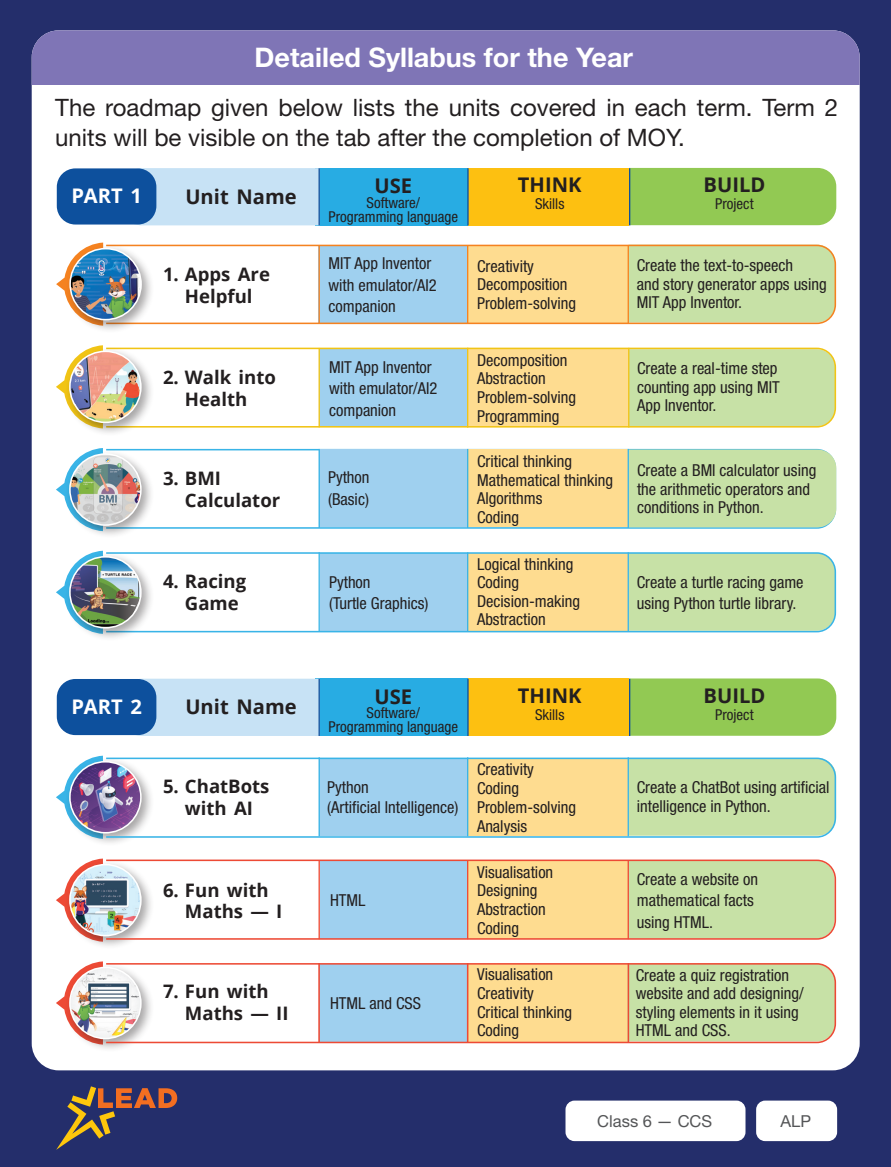
<style>
.page{position:relative;width:891px;height:1167px;background:#fff}
.page>*{position:absolute;margin:0;border:0;box-sizing:border-box;transform-origin:0 0}
.Body_text{font:700 27px "Helvetica Neue LT Std";color:#fff}
.Body_text-2{font:24px/30px "Helvetica Neue LT Std";color:#231f20}
.Hindi_18{font:700 20.25px "Open Sans";color:#231f20}
.Hindi_18-2{font:700 20.1px "Open Sans";color:#231f20}
.Hindi_18-3{font:700 20.1px "Open Sans";color:#fff}
.Hindi_18-4{font:700 18.6px/21.6px "Open Sans";color:#231f20}
.t1{font:condensed 16.5px/18.6px "Helvetica Neue LT Std";color:#231f20}
.t2{font:16.5px "Helvetica Neue LT Std";color:#545557}
.t3{font:condensed 15px "Helvetica Neue LT Std";color:#231f20}
</style>
<div class="page">
<div style="left:0;top:0;width:891px;height:1166px;background:#242e6b"></div>
<div style="left:756px;top:1100px;width:81px;height:41px;background:#fff;border-radius:9px"></div>
<div style="left:566px;top:1100px;width:180px;height:41px;background:#fff;border-radius:9px"></div>
<svg style="left:56px;top:1086px;width:121px;height:63px"></svg>
<div style="left:32px;top:30px;width:828px;height:1040px;background:#fff;border-radius:27px"></div>
<div style="left:32px;top:30px;width:828px;height:55px;background:#7f75b6"></div>
<div style="left:316px;top:168px;width:152px;height:57px;background:#28ace3"></div>
<div style="left:468px;top:168px;width:161px;height:57px;background:#fdc011"></div>
<div style="left:630px;top:168px;width:206px;height:57px;background:#92c953"></div>
<div style="left:114px;top:168px;width:205px;height:57px;background:#c7e2f5"></div>
<div style="left:57px;top:168px;width:99px;height:56px;background:#0d509d;border-radius:19px"></div>
<hr style="left:319px;top:168px;width:1px;height:57px;background:#0d509d">
<hr style="left:467px;top:168px;width:2px;height:57px;background:#0d509d">
<hr style="left:629px;top:168px;width:1px;height:57px;background:#0d509d">
<div style="left:316px;top:678px;width:152px;height:57px;background:#28ace3"></div>
<div style="left:468px;top:678px;width:161px;height:57px;background:#fdc011"></div>
<div style="left:630px;top:678px;width:206px;height:57px;background:#92c953"></div>
<div style="left:114px;top:678px;width:205px;height:58px;background:#c7e2f5"></div>
<div style="left:57px;top:679px;width:99px;height:56px;background:#0d509d;border-radius:19px"></div>
<hr style="left:319px;top:678px;width:1px;height:58px;background:#0d509d">
<hr style="left:467px;top:678px;width:2px;height:58px;background:#0d509d">
<hr style="left:629px;top:678px;width:1px;height:58px;background:#0d509d">
<div style="left:65px;top:757px;width:90px;height:89px;background:#231f20;opacity:.4"></div>
<svg style="left:56px;top:755px;width:49px;height:83px"></svg>
<img style="left:71px;top:762px;width:69px;height:70px;border-radius:35px">
<svg style="left:105px;top:757px;width:732px;height:81px"></svg>
<div style="left:65px;top:860px;width:90px;height:89px;background:#231f20;opacity:.4"></div>
<svg style="left:56px;top:858px;width:86px;height:83px"></svg>
<img style="left:71px;top:865px;width:69px;height:69px;border-radius:35px">
<svg style="left:105px;top:858px;width:732px;height:82px"></svg>
<div style="left:65px;top:962px;width:90px;height:90px;background:#231f20;opacity:.4"></div>
<svg style="left:56px;top:961px;width:86px;height:83px"></svg>
<img style="left:71px;top:968px;width:69px;height:69px;border-radius:35px">
<svg style="left:105px;top:962px;width:732px;height:81px"></svg>
<svg style="left:155px;top:244px;width:682px;height:81px"></svg>
<div style="left:65px;top:244px;width:90px;height:89px;background:#231f20;opacity:.4"></div>
<svg style="left:56px;top:242px;width:86px;height:84px"></svg>
<img style="left:71px;top:249px;width:69px;height:70px;border-radius:35px">
<svg style="left:155px;top:347px;width:682px;height:81px"></svg>
<div style="left:65px;top:346px;width:90px;height:90px;background:#231f20;opacity:.4"></div>
<svg style="left:56px;top:345px;width:86px;height:83px"></svg>
<img style="left:71px;top:352px;width:69px;height:69px;border-radius:35px">
<svg style="left:142px;top:448px;width:695px;height:81px"></svg>
<div style="left:319px;top:449px;width:149px;height:78px;background:#9fd0ef"></div>
<div style="left:468px;top:449px;width:160px;height:78px;background:#fedc90"></div>
<div style="left:629px;top:449px;width:207px;height:78px;background:#c7e1a6"></div>
<hr style="left:319px;top:449px;width:1px;height:79px;background:#39b4e7">
<hr style="left:467px;top:449px;width:1px;height:79px;background:#39b4e7">
<hr style="left:628px;top:449px;width:1px;height:79px;background:#39b4e7">
<div style="left:65px;top:449px;width:90px;height:90px;background:#231f20;opacity:.4"></div>
<svg style="left:56px;top:448px;width:86px;height:83px"></svg>
<img style="left:71px;top:455px;width:69px;height:69px;border-radius:35px">
<svg style="left:155px;top:552px;width:682px;height:81px"></svg>
<div style="left:65px;top:552px;width:90px;height:89px;background:#231f20;opacity:.4"></div>
<svg style="left:56px;top:550px;width:86px;height:84px"></svg>
<img style="left:71px;top:557px;width:69px;height:70px;border-radius:35px">
<p class="Body_text" style="left:255px;top:41px;width:380px">Detailed Syllabus for the Year</p>
<p class="Body_text-2" style="left:55px;top:92px;width:784px">The roadmap given below lists the units covered in each term. Term 2 units will be visible on the tab after the completion of MOY.</p>
<p class="Hindi_18-3" style="left:71px;top:182px;width:72px">PART 1</p>
<p class="Hindi_18-2" style="left:185px;top:182px;width:113px">Unit Name</p>
<p class="Hindi_18" style="left:518px;top:170px;width:65px">THINK</p>
<p class="t3" style="left:535px;top:195px;width:31px">Skills</p>
<p class="Hindi_18" style="left:704px;top:170px;width:63px">BUILD</p>
<p class="t3" style="left:715px;top:195px;width:40px">Project</p>
<p class="Hindi_18" style="left:375px;top:171px;width:39px">USE</p>
<p class="t3" style="left:367px;top:194px;width:55px">Software/</p>
<p class="t3" style="left:329px;top:208px;width:131px">Programming language</p>
<p class="Hindi_18-4" style="left:163px;top:263px;width:108px;text-align:center">1. Apps Are<br>Helpful</p>
<p class="t1" style="left:329px;top:252px;width:110px;line-height:21.6px">MIT App Inventor with emulator/AI2 companion</p>
<p class="t1" style="left:477px;top:256px;width:58px">Creativity</p>
<p class="t1" style="left:477px;top:275px;width:92px">Decomposition</p>
<p class="t1" style="left:477px;top:293px;width:100px">Problem-solving</p>
<p class="t1" style="left:637px;top:256px;width:191px">Create the text-to-speech<br>and story generator apps using<br>MIT App Inventor.</p>
<p class="Hindi_18-4" style="left:163px;top:366px;width:114px;text-align:center">2. Walk into<br>Health</p>
<p class="Hindi_18-4" style="left:185px;top:467px;width:97px;text-indent:-22px">3. BMI<br>Calculator</p>
<p class="Hindi_18-4" style="left:185px;top:570px;width:63px;text-indent:-22px">4. Racing<br>Game</p>
<p class="Hindi_18-3" style="left:71px;top:692px;width:72px">PART 2</p>
<p class="Hindi_18-2" style="left:185px;top:693px;width:113px">Unit Name</p>
<p class="Hindi_18-4" style="left:163px;top:775px;width:108px;text-align:center">5. ChatBots with AI</p>
<p class="Hindi_18-4" style="left:185px;top:878px;width:99px;text-indent:-22px">6. Fun with<br>Maths — I</p>
<p class="Hindi_18-4" style="left:185px;top:980px;width:105px;text-indent:-22px">7. Fun with<br>Maths — II</p>
<p class="t1" style="left:477px;top:350px;width:92px">Decomposition</p>
<p class="t1" style="left:477px;top:369px;width:70px">Abstraction</p>
<p class="t1" style="left:477px;top:388px;width:100px">Problem-solving</p>
<p class="t1" style="left:477px;top:406px;width:84px">Programming</p>
<p class="t1" style="left:329px;top:356px;width:110px;line-height:21.6px">MIT App Inventor with emulator/AI2 companion</p>
<p class="t1" style="left:637px;top:359px;width:144px">Create a real-time step counting app using MIT<br>App Inventor.</p>
<p class="t1" style="left:328px;top:468px;width:43px">Python</p>
<p class="t1" style="left:328px;top:490px;width:42px">(Basic)</p>
<p class="t1" style="left:329px;top:572px;width:43px">Python</p>
<p class="t1" style="left:329px;top:594px;width:101px">(Turtle Graphics)</p>
<p class="t1" style="left:477px;top:452px;width:97px">Critical thinking</p>
<p class="t1" style="left:477px;top:470px;width:137px">Mathematical thinking</p>
<p class="t1" style="left:477px;top:489px;width:67px">Algorithms</p>
<p class="t1" style="left:477px;top:507px;width:44px">Coding</p>
<p class="t1" style="left:477px;top:554px;width:98px">Logical thinking</p>
<p class="t1" style="left:477px;top:573px;width:44px">Coding</p>
<p class="t1" style="left:477px;top:591px;width:104px">Decision-making</p>
<p class="t1" style="left:477px;top:610px;width:70px">Abstraction</p>
<p class="t1" style="left:637px;top:460px;width:181px">Create a BMI calculator using the arithmetic operators and conditions in Python.</p>
<p class="t1" style="left:637px;top:571px;width:168px;line-height:21.6px">Create a turtle racing game using Python turtle library.</p>
<p class="Hindi_18" style="left:375px;top:682px;width:39px">USE</p>
<p class="t3" style="left:367px;top:703px;width:55px">Software/</p>
<p class="t3" style="left:329px;top:717px;width:131px">Programming language</p>
<p class="t1" style="left:327px;top:777px;width:43px">Python</p>
<p class="t1" style="left:327px;top:797px;width:133px">(Artificial Intelligence)</p>
<p class="t1" style="left:330px;top:890px;width:37px">HTML</p>
<p class="t1" style="left:330px;top:993px;width:93px">HTML and CSS</p>
<p class="Hindi_18" style="left:518px;top:681px;width:65px">THINK</p>
<p class="t3" style="left:535px;top:705px;width:31px">Skills</p>
<p class="t1" style="left:477px;top:760px;width:58px">Creativity</p>
<p class="t1" style="left:477px;top:778px;width:44px">Coding</p>
<p class="t1" style="left:477px;top:797px;width:100px">Problem-solving</p>
<p class="t1" style="left:477px;top:816px;width:52px">Analysis</p>
<p class="t1" style="left:477px;top:862px;width:78px">Visualisation</p>
<p class="t1" style="left:477px;top:881px;width:62px">Designing</p>
<p class="t1" style="left:477px;top:899px;width:70px">Abstraction</p>
<p class="t1" style="left:477px;top:918px;width:44px">Coding</p>
<p class="t1" style="left:477px;top:965px;width:78px">Visualisation</p>
<p class="t1" style="left:477px;top:983px;width:58px">Creativity</p>
<p class="t1" style="left:477px;top:1002px;width:97px">Critical thinking</p>
<p class="t1" style="left:477px;top:1021px;width:44px">Coding</p>
<p class="Hindi_18" style="left:704px;top:681px;width:63px">BUILD</p>
<p class="t3" style="left:715px;top:705px;width:40px">Project</p>
<p class="t1" style="left:637px;top:778px;width:194px">Create a ChatBot using artificial intelligence in Python.</p>
<p class="t1" style="left:637px;top:867px;width:123px;line-height:21.6px">Create a website on mathematical facts using HTML.</p>
<p class="t1" style="left:636px;top:965px;width:169px">Create a quiz registration website and add designing/ styling elements in it using<br>HTML and CSS.</p>
<p class="t2" style="left:597px;top:1110px;width:116px">Class 6 — CCS</p>
<p class="t2" style="left:781px;top:1110px;width:32px">ALP</p>
</div>
